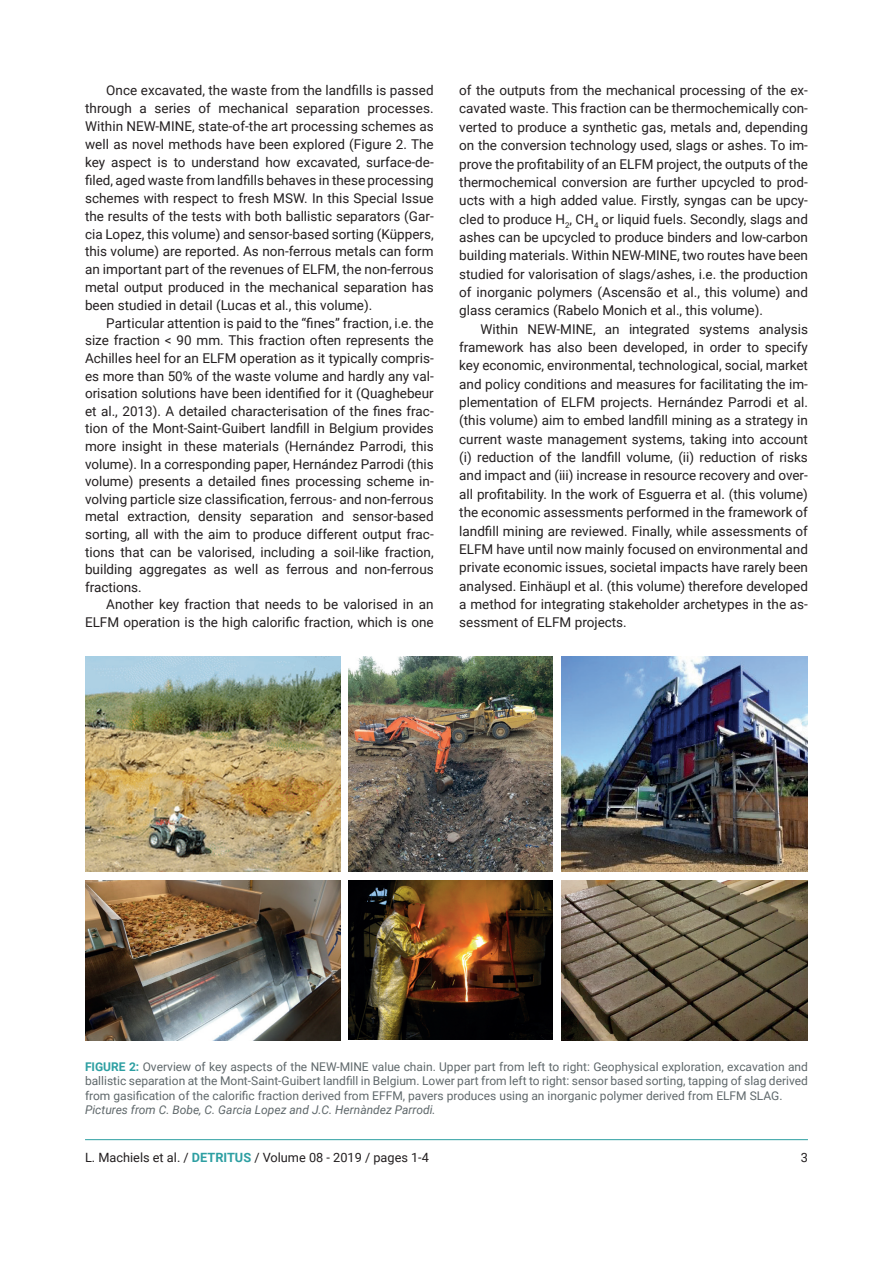
<style>
.page{position:relative;width:893px;height:1263px;background:#fff}
.page>*{position:absolute;margin:0;border:0;box-sizing:border-box;transform-origin:0 0}
.t1{font:13.5px/18.3px "Roboto";color:#231f20;text-align:justify}
.t2{font:12.75px "Roboto";color:#231f20}
.t3{font:12px/14.4px "Roboto";color:#5f686b;text-align:justify}
.t4{font:italic 12px "Roboto";color:#5f686b}
.s1{font-weight:700;color:#2d9fa2}
</style>
<div class="page">
<hr style="left:85px;top:1139px;width:723px;height:1px;background:#2d9fa2">
<img style="left:85px;top:657px;width:255px;height:215px">
<img style="left:349px;top:657px;width:204px;height:215px">
<img style="left:561px;top:657px;width:247px;height:215px">
<img style="left:85px;top:880px;width:255px;height:161px">
<img style="left:349px;top:880px;width:204px;height:159px">
<img style="left:561px;top:880px;width:247px;height:161px">
<p class="t1" style="left:85px;top:81px;width:350px;line-height:17.9px;text-indent:21px">Once excavated, the waste from the landfills is passed through a series of mechanical separation processes.<br>Within NEW-MINE, state-of-the art processing schemes as well as novel methods have been explored (Figure 2. The key aspect is to understand how excavated, surface-de&shy;filed, aged waste from landfills behaves in these processing schemes with respect to fresh MSW. In this Special Issue the results of the tests with both ballistic separators (Gar&shy;cia Lopez, this volume) and sensor-based sorting (Küppers, this volume) are reported. As non-ferrous metals can form an important part of the revenues of ELFM, the non-ferrous metal output produced in the mechanical separation has been studied in detail (Lucas et al., this volume).</p>
<p class="t1" style="left:85px;top:314px;width:350px;line-height:17.5px;text-indent:21px">Particular attention is paid to the “fines” fraction, i.e. the size fraction &lt; 90 mm. This fraction often represents the Achilles heel for an ELFM operation as it typically compris&shy;es more than 50% of the waste volume and hardly any val&shy;orisation solutions have been identified for it (Quaghebeur et al., 2013). A detailed characterisation of the fines frac&shy;tion of the Mont-Saint-Guibert landfill in Belgium provides more insight in these materials (Hernández Parrodi, this volume). In a corresponding paper, Hernández Parrodi (this volume) presents a detailed fines processing scheme in&shy;volving particle size classification, ferrous- and non-ferrous metal extraction, density separation and sensor-based sorting, all with the aim to produce different output frac&shy;tions that can be valorised, including a soil-like fraction, building aggregates as well as ferrous and non-ferrous fractions.</p>
<p class="t1" style="left:85px;top:595px;width:350px;line-height:17.5px;text-align:right">Another key fraction that needs to be valorised in an<br>ELFM operation is the high calorific fraction, which is one</p>
<p class="t1" style="left:459px;top:81px;width:350px">of the outputs from the mechanical processing of the ex&shy;cavated waste. This fraction can be thermochemically con&shy;verted to produce a synthetic gas, metals and, depending on the conversion technology used, slags or ashes. To im&shy;prove the profitability of an ELFM project, the outputs of the thermochemical conversion are further upcycled to prod&shy;ucts with a high added value. Firstly, syngas can be upcy&shy;cled to produce H<sub>2</sub>, CH<sub>4</sub> or liquid fuels. Secondly, slags and ashes can be upcycled to produce binders and low-carbon building materials. Within NEW-MINE, two routes have been studied for valorisation of slags/ashes, i.e. the production of inorganic polymers (Ascensão et al., this volume) and glass ceramics (Rabelo Monich et al., this volume).</p>
<p class="t1" style="left:459px;top:319px;width:350px;text-indent:21px">Within NEW-MINE, an integrated systems analysis framework has also been developed, in order to specify key economic, environmental, technological, social, market and policy conditions and measures for facilitating the im&shy;plementation of ELFM projects. Hernández Parrodi et al. (this volume) aim to embed landfill mining as a strategy in current waste management systems, taking into account (i) reduction of the landfill volume, (ii) reduction of risks and impact and (iii) increase in resource recovery and over&shy;all profitability. In the work of Esguerra et al. (this volume) the economic assessments performed in the framework of landfill mining are reviewed. Finally, while assessments of ELFM have until now mainly focused on environmental and private economic issues, societal impacts have rarely been analysed. Einhäupl et al. (this volume) therefore developed a method for integrating stakeholder archetypes in the as&shy;sessment of ELFM projects.</p>
<p class="t3" style="left:85px;top:1059px;width:724px"><span class="s1">FIGURE 2:</span> Overview of key aspects of the NEW-MINE value chain. Upper part from left to right: Geophysical exploration, excavation and ballistic separation at the Mont-Saint-Guibert landfill in Belgium. Lower part from left to right: sensor based sorting, tapping of slag derived from gasification of the calorific fraction derived from EFFM, pavers produces using an inorganic polymer derived from ELFM SLAG.</p>
<p class="t4" style="left:85px;top:1101px;width:352px">Pictures from C. Bobe, C. Garcia Lopez and J.C. Hernàndez Parrodi.</p>
<p class="t2" style="left:85px;top:1148px;width:345px">L. Machiels et al. / <span class="s1">DETRITUS</span> / Volume 08 - 2019 / pages 1-4</p>
<p class="t2" style="left:801px;top:1148px;width:9px">3</p>
</div>
